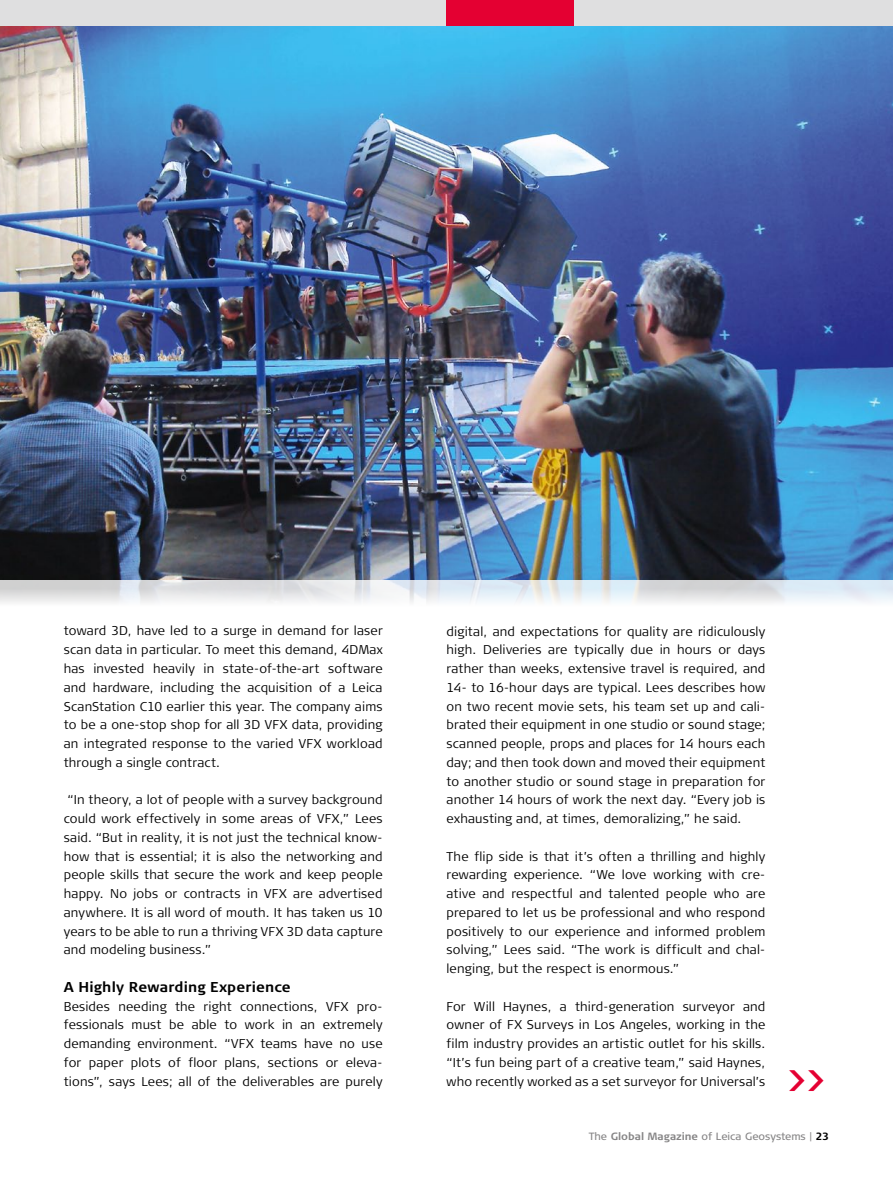
<style>
.page{position:relative;width:893px;height:1191px;background:#fff}
.page>*{position:absolute;margin:0;border:0;box-sizing:border-box;transform-origin:0 0}
.t1{font:700 30.75px "Signa Column";color:#e40032}
.t2{font:700 14.25px "Signa Column";letter-spacing:.015em;color:#000}
.t3{font:300 12.75px/18.8px "Signa Column";letter-spacing:.015em;color:#000;text-align:justify}
.t4{font:10.5px "Signa Column";color:#868586}
.s1{font-weight:700}
.s2{font-weight:700;color:#000}
</style>
<div class="page">
<img style="left:0;top:26px;width:893px;height:553px">
<svg style="left:0;top:579px;width:893px;height:24px"></svg>
<div style="left:0;top:0;width:893px;height:26px;background:#dfdfe0"></div>
<div style="left:446px;top:0;width:128px;height:26px;background:#e40032"></div>
<p class="t3" style="left:64px;top:621px;width:320px">toward 3D, have led to a surge in demand for laser scan data in particular. To meet this demand, 4DMax has invested heavily in state-of-the-art software and hardware, including the acquisition of a Leica ScanStation C10 earlier this year. The company aims to be a one-stop shop for all 3D VFX data, providing an integrated response to the varied VFX workload through a single contract.</p>
<p class="t3" style="left:64px;top:790px;width:320px">“In theory, a lot of people with a survey background could work effectively in some areas of VFX,” Lees said. “But in reality, it is not just the technical know&shy;how that is essential; it is also the networking and people skills that secure the work and keep people happy. No jobs or contracts in VFX are advertised anywhere. It is all word of mouth. It has taken us 10 years to be able to run a thriving VFX 3D data capture and modeling business.”</p>
<p class="t2" style="left:64px;top:978px;width:228px">A Highly Rewarding Experience</p>
<p class="t3" style="left:64px;top:996px;width:320px">Besides needing the right connections, VFX pro&shy;fessionals must be able to work in an extremely demanding environment. “VFX teams have no use for paper plots of floor plans, sections or eleva&shy;tions”, says Lees; all of the deliverables are purely</p>
<p class="t3" style="left:446px;top:622px;width:320px">digital, and expectations for quality are ridiculously high. Deliveries are typically due in hours or days rather than weeks, extensive travel is required, and 14- to 16-hour days are typical. Lees describes how on two recent movie sets, his team set up and cali&shy;brated their equipment in one studio or sound stage; scanned people, props and places for 14 hours each day; and then took down and moved their equipment to another studio or sound stage in preparation for another 14 hours of work the next day. “Every job is exhausting and, at times, demoralizing,” he said.</p>
<p class="t3" style="left:446px;top:847px;width:320px">The flip side is that it’s often a thrilling and highly rewarding experience. “We love working with cre&shy;ative and respectful and talented people who are prepared to let us be professional and who respond positively to our experience and informed problem solving,” Lees said. “The work is difficult and chal&shy;lenging, but the respect is enormous.”</p>
<p class="t3" style="left:446px;top:997px;width:320px">For Will Haynes, a third-generation surveyor and owner of FX Surveys in Los Angeles, working in the film industry provides an artistic outlet for his skills. “It’s fun being part of a creative team,” said Haynes, who recently worked as a set surveyor for Universal’s</p>
<h1 class="t1" style="left:787px;top:1062px;width:40px">&gt;&gt;</h1>
<p class="t4" style="left:589px;top:1129px;width:242px">The <span class="s1">Global Magazine</span> of Leica Geosystems | <span class="s2">23</span></p>
</div>
